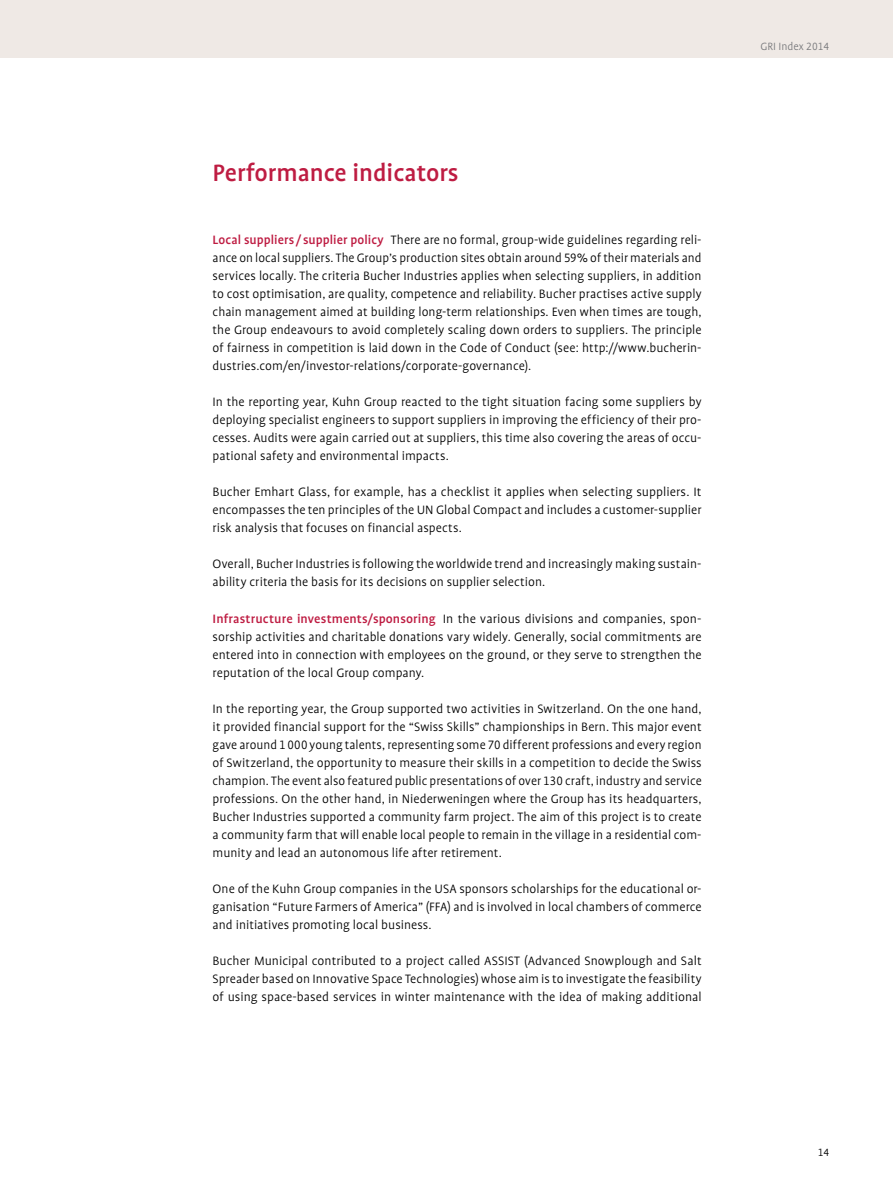
<style>
.page{position:relative;width:893px;height:1191px;background:#fff}
.page>*{position:absolute;margin:0;border:0;box-sizing:border-box;transform-origin:0 0}
.t1{font:500 27px "Bucher Profile";color:#be1c42}
.t2{font:300 13.8px/18px "Bucher Profile";letter-spacing:.005em;color:#000;text-align:justify}
.t3{font:300 12px "Bucher Profile";color:#77787b}
.t4{font:300 12px "Bucher Profile";color:#000}
.s1{font-weight:500;color:#be1c42}
</style>
<div class="page">
<div style="left:0;top:0;width:893px;height:57px;background:#efe9e5"></div>
<h1 class="t1" style="left:213px;top:159px;width:248px">Performance indicators</h1>
<p class="t2" style="left:213px;top:231px;width:490px"><span class="s1">Local suppliers/supplier policy</span> There are no formal, group-wide guidelines regarding reli&shy;ance on local suppliers. The Group’s production sites obtain around 59% of their materials and services locally. The criteria Bucher Industries applies when selecting suppliers, in addition to cost optimisation, are quality, competence and reliability. Bucher practises active supply chain management aimed at building long-term relationships. Even when times are tough, the Group endeavours to avoid completely scaling down orders to suppliers. The principle of fairness in competition is laid down in the Code of Conduct (see: http://www.bucherin&shy;dustries.com/en/investor-relations/corporate-governance).</p>
<p class="t2" style="left:213px;top:393px;width:490px">In the reporting year, Kuhn Group reacted to the tight situation facing some suppliers by deploying specialist engineers to support suppliers in improving the efficiency of their pro&shy;cesses. Audits were again carried out at suppliers, this time also covering the areas of occu&shy;pational safety and environmental impacts.</p>
<p class="t2" style="left:213px;top:483px;width:490px">Bucher Emhart Glass, for example, has a checklist it applies when selecting suppliers. It encompasses the ten principles of the UN Global Compact and includes a customer-supplier risk analysis that focuses on financial aspects.</p>
<p class="t2" style="left:213px;top:555px;width:490px">Overall, Bucher Industries is following the worldwide trend and increasingly making sustain&shy;ability criteria the basis for its decisions on supplier selection.</p>
<p class="t2" style="left:213px;top:609px;width:490px"><span class="s1">Infrastructure investments/sponsoring</span> In the various divisions and companies, spon&shy;sorship activities and charitable donations vary widely. Generally, social commitments are entered into in connection with employees on the ground, or they serve to strengthen the reputation of the local Group company.</p>
<p class="t2" style="left:213px;top:699px;width:491px">In the reporting year, the Group supported two activities in Switzerland. On the one hand, it provided financial support for the “Swiss Skills” championships in Bern. This major event gave around 1 000 young talents, representing some 70 different professions and every region of Switzerland, the opportunity to measure their skills in a competition to decide the Swiss champion. The event also featured public presentations of over 130 craft, industry and service professions. On the other hand, in Niederweningen where the Group has its headquarters, Bucher Industries supported a community farm project. The aim of this project is to create a community farm that will enable local people to remain in the village in a residential com&shy;munity and lead an autonomous life after retirement.</p>
<p class="t2" style="left:213px;top:879px;width:491px">One of the Kuhn Group companies in the USA sponsors scholarships for the educational or&shy;ganisation “Future Farmers of America” (FFA) and is involved in local chambers of commerce and initiatives promoting local business.</p>
<p class="t2" style="left:213px;top:951px;width:491px">Bucher Municipal contributed to a project called ASSIST (Advanced Snowplough and Salt Spreader based on Innovative Space Technologies) whose aim is to investigate the feasibility of using space-based services in winter maintenance with the idea of making additional</p>
<p class="t3" style="left:760px;top:40px;width:70px">GRI Index 2014</p>
<p class="t4" style="left:818px;top:1145px;width:13px">14</p>
</div>
